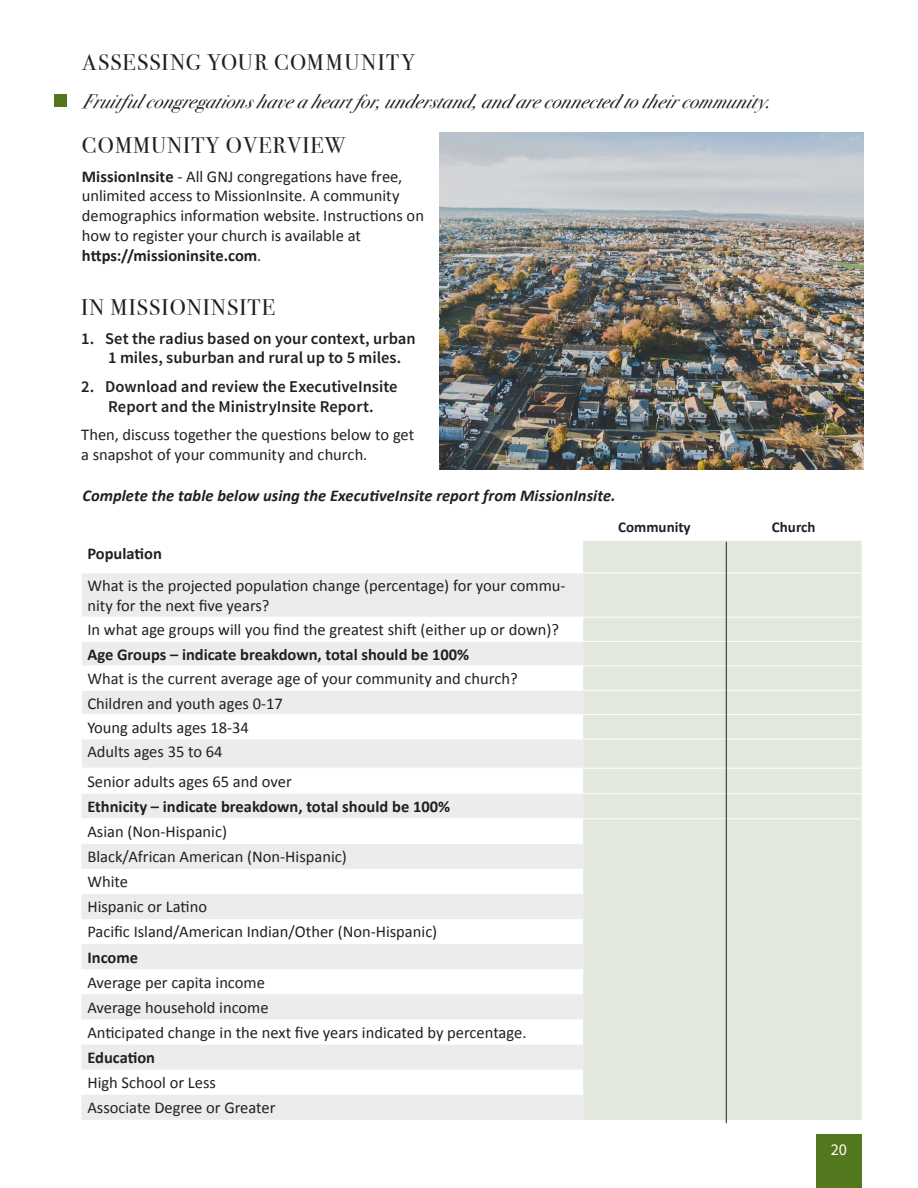
<style>
.page{position:relative;width:918px;height:1188px;background:#fff}
.page>*{position:absolute;margin:0;border:0;box-sizing:border-box;transform-origin:0 0}
._15_Bodoni_SubHeadin{font:22.5px "Bodoni Svty Two SCITCTT";letter-spacing:.05em;color:#231f20}
._35_Header_Titillium{font:22.5px "Bodoni Svty Two SCITCTT";letter-spacing:.06em;color:#231f20}
._11_Titillium_Web{font:italic 19.5px "Bodoni Svty Two ITCTT";letter-spacing:.02em;color:#231f20}
._8_Source_Sans_Pro{font:16.5px/19.8px "Calibri";color:#231f20}
.t1{font:600 16.5px/19.8px "Source Sans Pro";color:#231f20}
.t2{font:700 16.5px "Calibri";color:#231f20}
._8_Source_Sans_Pro-2{font:italic 700 16.5px "Calibri";letter-spacing:.005em;color:#231f20}
._8_Source_Sans_Pro-3{font:16.5px "Source Sans Pro";color:#fff}
.t3{font:700 15px "Calibri";color:#231f20}
.s1{font-weight:700}
</style>
<div class="page">
<div style="left:816px;top:1134px;width:46px;height:54px;background:#53771d"></div>
<div style="left:54px;top:94px;width:13px;height:13px;background:#53771d"></div>
<div style="left:583px;top:541px;width:279px;height:579px;background:#e2e8dc"></div>
<svg style="left:81px;top:574px;width:502px;height:546px;fill:#ececee"></svg>
<hr style="left:81px;top:573px;width:1px;height:44px;background:#fff">
<hr style="left:583px;top:573px;width:143px;height:1px;background:#fff">
<hr style="left:726px;top:573px;width:136px;height:1px;background:#fff">
<hr style="left:81px;top:617px;width:502px;height:1px;background:#fff">
<hr style="left:583px;top:617px;width:143px;height:1px;background:#fff">
<hr style="left:726px;top:617px;width:136px;height:1px;background:#fff">
<hr style="left:81px;top:641px;width:502px;height:1px;background:#fff">
<hr style="left:583px;top:641px;width:143px;height:1px;background:#fff">
<hr style="left:726px;top:641px;width:136px;height:1px;background:#fff">
<hr style="left:81px;top:666px;width:502px;height:1px;background:#fff">
<hr style="left:583px;top:666px;width:143px;height:1px;background:#fff">
<hr style="left:726px;top:666px;width:136px;height:1px;background:#fff">
<hr style="left:81px;top:690px;width:502px;height:1px;background:#fff">
<hr style="left:583px;top:690px;width:143px;height:1px;background:#fff">
<hr style="left:726px;top:690px;width:136px;height:1px;background:#fff">
<hr style="left:81px;top:714px;width:502px;height:1px;background:#fff">
<hr style="left:583px;top:714px;width:143px;height:1px;background:#fff">
<hr style="left:726px;top:714px;width:136px;height:1px;background:#fff">
<hr style="left:81px;top:739px;width:502px;height:1px;background:#fff">
<hr style="left:583px;top:739px;width:143px;height:1px;background:#fff">
<hr style="left:726px;top:739px;width:136px;height:1px;background:#fff">
<hr style="left:81px;top:768px;width:502px;height:1px;background:#fff">
<svg style="left:81px;top:618px;width:1px;height:176px"></svg>
<hr style="left:583px;top:768px;width:143px;height:1px;background:#fff">
<hr style="left:726px;top:768px;width:136px;height:1px;background:#fff">
<hr style="left:583px;top:793px;width:143px;height:1px;background:#fff">
<hr style="left:726px;top:793px;width:136px;height:1px;background:#fff">
<hr style="left:583px;top:819px;width:143px;height:1px;background:#fff">
<hr style="left:726px;top:819px;width:136px;height:1px;background:#fff">
<hr style="left:81px;top:819px;width:502px;height:1px;background:#fff">
<hr style="left:726px;top:542px;width:1px;height:581px;background:#231f20">
<img style="left:440px;top:132px;width:424px;height:338px">
<p class="_35_Header_Titillium" style="left:83px;top:49px;width:334px">ASSESSING YOUR COMMUNITY</p>
<p class="_11_Titillium_Web" style="left:83px;top:84px;width:695px">Fruitful congregationshavea heartfor, understand, and areconnected totheircommunity.</p>
<p class="_15_Bodoni_SubHeadin" style="left:82px;top:132px;width:265px">COMMUNITY OVERVIEW</p>
<p class="_8_Source_Sans_Pro" style="left:82px;top:166px;width:344px"><span class="s1">MissionInsite</span> - All GNJ congregations have free, unlimited access to MissionInsite. A community demographics information website. Instructions on how to register your church is available at <span class="s1">https://missioninsite.com</span>.</p>
<p class="_15_Bodoni_SubHeadin" style="left:81px;top:294px;width:195px">IN MISSIONINSITE</p>
<p class="t1" style="left:108px;top:329px;width:309px;text-indent:-27px">1. Set the radius based on your context, urban<br>1 miles, suburban and rural up to 5 miles.</p>
<p class="t1" style="left:81px;top:377px;width:318px;text-align:center">2. Download and review the ExecutiveInsite<br>Report and the MinistryInsite Report.</p>
<p class="_8_Source_Sans_Pro" style="left:81px;top:424px;width:335px">Then, discuss together the questions below to get a snapshot of your community and church.</p>
<p class="_8_Source_Sans_Pro-2" style="left:83px;top:485px;width:535px">Complete the table below using the ExecutiveInsite report from MissionInsite.</p>
<p class="t2" style="left:87px;top:543px;width:76px">Population</p>
<p class="_8_Source_Sans_Pro" style="left:87px;top:575px;width:480px">What is the projected population change (percentage) for your commu&shy;nity for the next five years?</p>
<p class="_8_Source_Sans_Pro" style="left:87px;top:620px;width:473px">In what age groups will you find the greatest shift (either up or down)?</p>
<p class="t2" style="left:87px;top:644px;width:383px">Age Groups – indicate breakdown, total should be 100%</p>
<p class="_8_Source_Sans_Pro" style="left:87px;top:668px;width:432px">What is the current average age of your community and church?</p>
<p class="_8_Source_Sans_Pro" style="left:87px;top:693px;width:197px">Children and youth ages 0-17</p>
<p class="_8_Source_Sans_Pro" style="left:87px;top:717px;width:163px">Young adults ages 18-34</p>
<p class="_8_Source_Sans_Pro" style="left:87px;top:742px;width:137px">Adults ages 35 to 64</p>
<p class="_8_Source_Sans_Pro" style="left:87px;top:771px;width:206px">Senior adults ages 65 and over</p>
<p class="t2" style="left:87px;top:796px;width:364px">Ethnicity – indicate breakdown, total should be 100%</p>
<p class="_8_Source_Sans_Pro" style="left:87px;top:821px;width:141px">Asian (Non-Hispanic)</p>
<p class="_8_Source_Sans_Pro" style="left:87px;top:846px;width:261px">Black/African American (Non-Hispanic)</p>
<p class="_8_Source_Sans_Pro" style="left:87px;top:871px;width:42px">White</p>
<p class="_8_Source_Sans_Pro" style="left:87px;top:897px;width:121px">Hispanic or Latino</p>
<p class="_8_Source_Sans_Pro" style="left:87px;top:922px;width:351px">Pacific Island/American Indian/Other (Non-Hispanic)</p>
<p class="t2" style="left:87px;top:947px;width:52px">Income</p>
<p class="_8_Source_Sans_Pro" style="left:87px;top:972px;width:179px">Average per capita income</p>
<p class="_8_Source_Sans_Pro" style="left:87px;top:997px;width:183px">Average household income</p>
<p class="_8_Source_Sans_Pro" style="left:87px;top:1022px;width:441px">Anticipated change in the next five years indicated by percentage.</p>
<p class="t2" style="left:87px;top:1047px;width:69px">Education</p>
<p class="_8_Source_Sans_Pro" style="left:87px;top:1072px;width:130px">High School or Less</p>
<p class="_8_Source_Sans_Pro" style="left:87px;top:1097px;width:190px">Associate Degree or Greater</p>
<p class="t3" style="left:618px;top:517px;width:74px">Community</p>
<p class="t3" style="left:772px;top:517px;width:45px">Church</p>
<p class="_8_Source_Sans_Pro-3" style="left:831px;top:1139px;width:18px">20</p>
</div>
